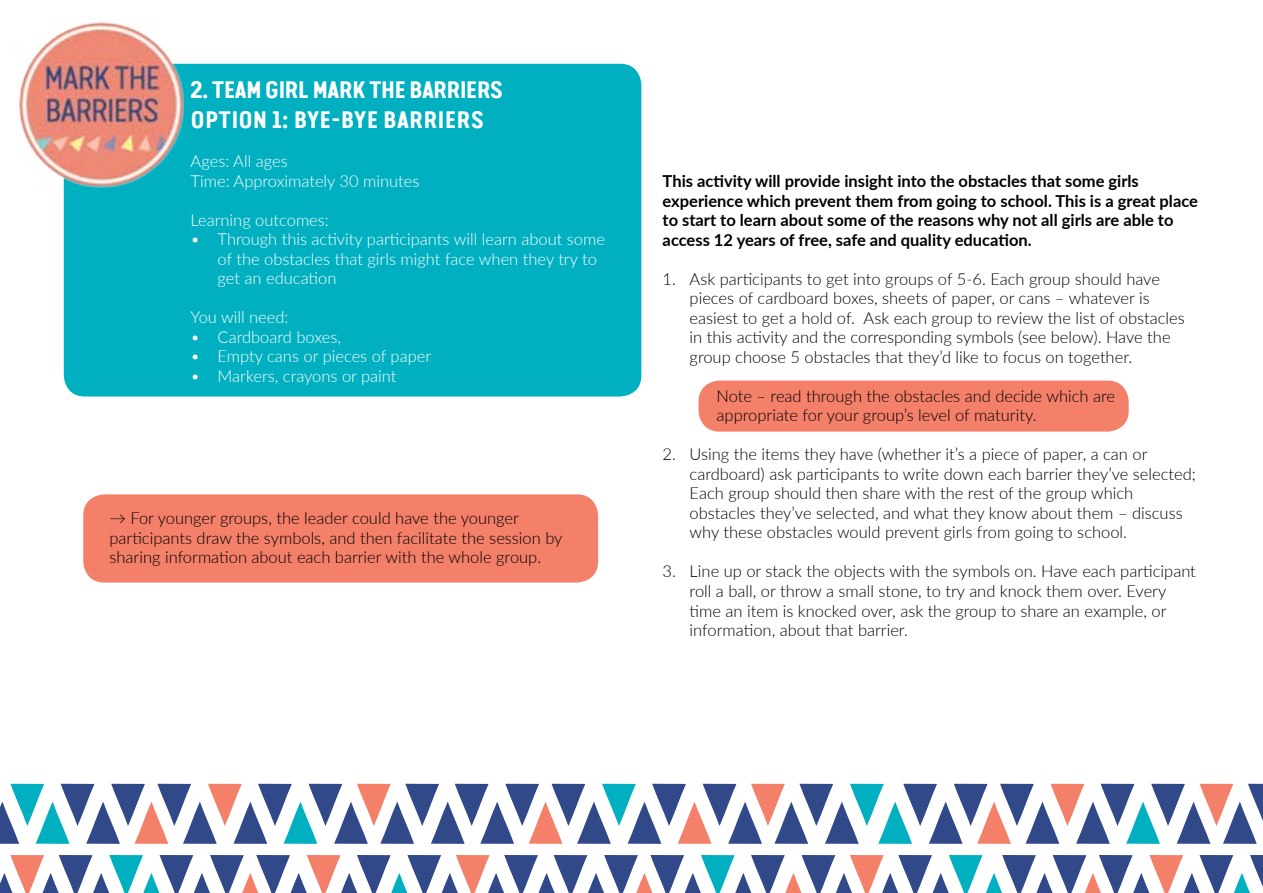
<style>
.page{position:relative;width:1263px;height:893px;background:#fff}
.page>*{position:absolute;margin:0;border:0;box-sizing:border-box;transform-origin:0 0}
.t1{font:700 24px/30px "Van Condensed Pro";letter-spacing:-.04em;color:#fff}
.t2{font:300 16.5px/19.5px "Lato";color:#000}
.t3{font:300 16.5px/19.5px "Lato";color:#fff}
.t4{font:700 16.5px/19.5px "Lato";color:#000}
</style>
<div class="page">
<svg style="left:0;top:784px;width:1263px;height:60px"></svg>
<svg style="left:0;top:855px;width:1263px;height:38px"></svg>
<div style="left:83px;top:494px;width:515px;height:89px;background:#f4806a;border-radius:21px"></div>
<div style="left:64px;top:64px;width:577px;height:332px;background:#00b0c0;border-radius:21px"></div>
<div style="left:698px;top:381px;width:431px;height:51px;background:#f4806a;border-radius:21px"></div>
<img style="left:19px;top:22px;width:164px;height:167px">
<h1 class="t1" style="left:191px;top:73px;width:314px">2. TEAM GIRL MARK THE BARRIERS<br>OPTION 1: BYE-BYE BARRIERS</h1>
<p class="t3" style="left:191px;top:151px;width:230px">Ages: All ages<br>Time: Approximately 30 minutes</p>
<p class="t3" style="left:191px;top:209px;width:140px">Learning outcomes:</p>
<p class="t3" style="left:218px;top:229px;width:389px;text-indent:-27px">• Through this activity participants will learn about some of the obstacles that girls might face when they try to get an education</p>
<p class="t3" style="left:191px;top:307px;width:99px">You will need:</p>
<p class="t3" style="left:191px;top:326px;width:152px">• Cardboard boxes,</p>
<p class="t3" style="left:191px;top:346px;width:242px">• Empty cans or pieces of paper</p>
<p class="t3" style="left:191px;top:365px;width:207px">• Markers, crayons or paint</p>
<p class="t2" style="left:109px;top:508px;width:455px">→ For younger groups, the leader could have the younger participants draw the symbols, and then facilitate the session by sharing information about each barrier with the whole group.</p>
<p class="t4" style="left:663px;top:171px;width:537px">This activity will provide insight into the obstacles that some girls experience which prevent them from going to school. This is a great place to start to learn about some of the reasons why not all girls are able to access 12 years of free, safe and quality education.</p>
<p class="t2" style="left:690px;top:269px;width:497px;text-indent:-27px">1. Ask participants to get into groups of 5-6. Each group should have pieces of cardboard boxes, sheets of paper, or cans – whatever is easiest to get a hold of. Ask each group to review the list of obstacles in this activity and the corresponding symbols (see below). Have the group choose 5 obstacles that they’d like to focus on together.</p>
<p class="t2" style="left:717px;top:386px;width:400px">Note – read through the obstacles and decide which are appropriate for your group’s level of maturity.</p>
<p class="t2" style="left:690px;top:444px;width:508px;text-indent:-27px">2. Using the items they have (whether it’s a piece of paper, a can or cardboard) ask participants to write down each barrier they’ve selected; Each group should then share with the rest of the group which obstacles they’ve selected, and what they know about them – discuss why these obstacles would prevent girls from going to school.</p>
<p class="t2" style="left:690px;top:561px;width:508px;text-indent:-27px">3. Line up or stack the objects with the symbols on. Have each participant roll a ball, or throw a small stone, to try and knock them over. Every time an item is knocked over, ask the group to share an example, or information, about that barrier.</p>
</div>
